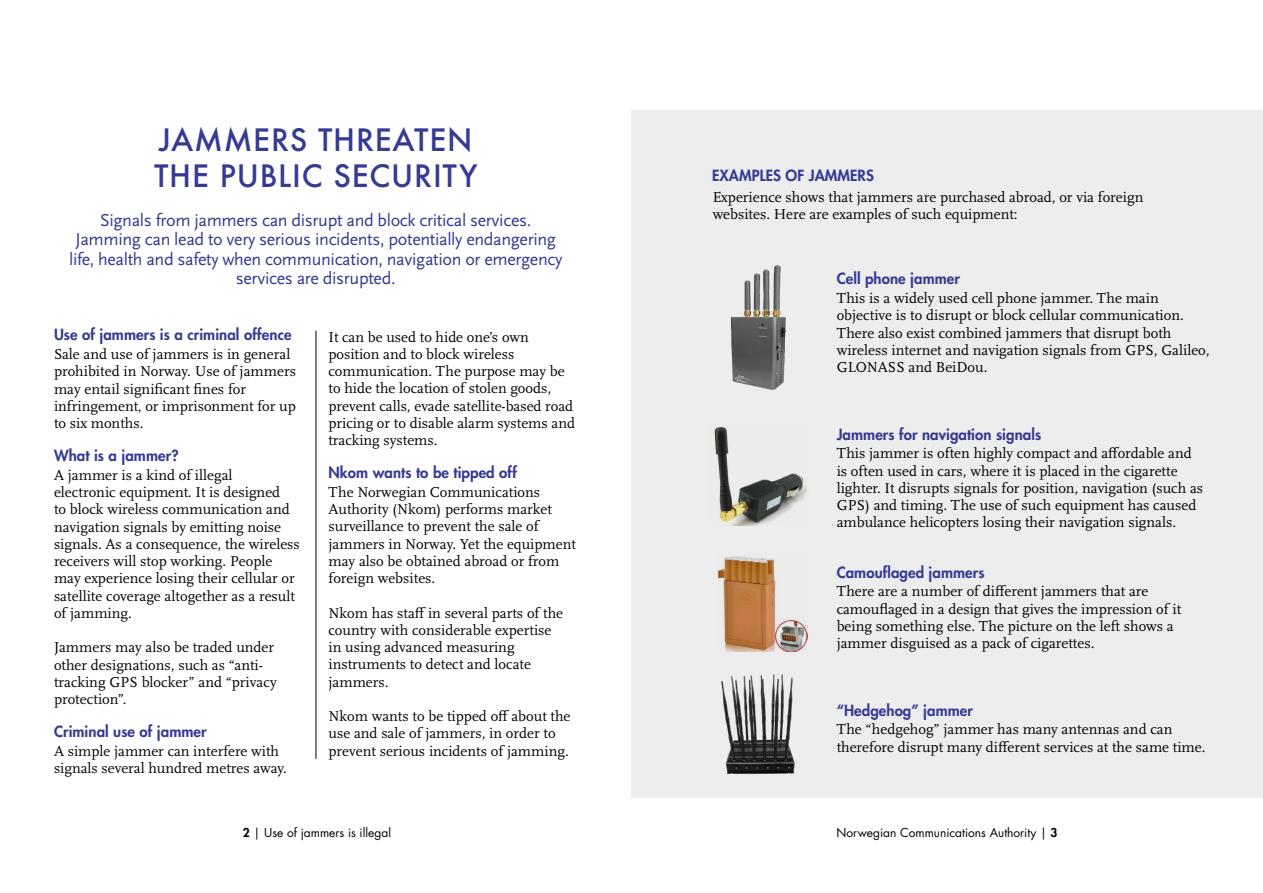
<style>
.page{position:relative;width:1263px;height:893px;background:#fff}
.page>*{position:absolute;margin:0;border:0;box-sizing:border-box;transform-origin:0 0}
.t1{font:500 30px/36px "Futura";letter-spacing:.025em;color:#353b90}
.t2{font:18px/19.5px "Scala Sans Pro";letter-spacing:-.02em;color:#353b90;text-align:center}
.t3{font:15px/17.2px "Scala Pro";color:#000}
.t4{font:800 15px "Futura Std";letter-spacing:.005em;color:#353b90}
.t5{font:12px "Futura Std";color:#000}
.s1{font-weight:800}
</style>
<div class="page">
<div style="left:631px;top:111px;width:632px;height:687px;background:#ededed"></div>
<hr style="left:316px;top:331px;width:1px;height:428px;background:#000">
<img style="left:717px;top:556px;width:91px;height:96px">
<img style="left:730px;top:265px;width:56px;height:125px">
<img style="left:721px;top:674px;width:74px;height:100px">
<img style="left:714px;top:426px;width:93px;height:99px">
<h1 class="t1" style="left:154px;top:122px;width:325px">JAMMERS THREATEN<br>THE PUBLIC SECURITY</h1>
<p class="t2" style="left:69px;top:210px;width:495px">Signals from jammers can disrupt and block critical services.<br>Jamming can lead to very serious incidents, potentially endangering life, health and safety when communication, navigation or emergency services are disrupted.</p>
<p class="t4" style="left:54px;top:325px;width:239px">Use of jammers is a criminal offence</p>
<p class="t3" style="left:54px;top:346px;width:243px">Sale and use of jammers is in general prohibited in Norway. Use of jammers may entail significant fines for infringement, or imprisonment for up to six months.</p>
<p class="t4" style="left:54px;top:446px;width:126px">What is a jammer?</p>
<p class="t3" style="left:54px;top:467px;width:247px">A jammer is a kind of illegal<br>electronic equipment. It is designed<br>to block wireless communication and navigation signals by emitting noise signals. As a consequence, the wireless receivers will stop working. People may experience losing their cellular or satellite coverage altogether as a result of jamming.</p>
<p class="t3" style="left:54px;top:639px;width:224px">Jammers may also be traded under other designations, such as “anti&shy;tracking GPS blocker” and “privacy protection”.</p>
<p class="t4" style="left:54px;top:722px;width:154px">Criminal use of jammer</p>
<p class="t3" style="left:54px;top:743px;width:234px">A simple jammer can interfere with signals several hundred metres away.</p>
<p class="t3" style="left:328px;top:328px;width:248px">It can be used to hide one’s own position and to block wireless communication. The purpose may be to hide the location of stolen goods, prevent calls, evade satellite-based road pricing or to disable alarm systems and tracking systems.</p>
<p class="t4" style="left:328px;top:463px;width:190px">Nkom wants to be tipped off</p>
<p class="t3" style="left:328px;top:484px;width:249px">The Norwegian Communications<br>Authority (Nkom) performs market surveillance to prevent the sale of jammers in Norway. Yet the equipment may also be obtained abroad or from foreign websites.</p>
<p class="t3" style="left:328px;top:604px;width:236px">Nkom has staff in several parts of the country with considerable expertise in using advanced measuring instruments to detect and locate jammers.</p>
<p class="t3" style="left:328px;top:708px;width:243px">Nkom wants to be tipped off about the use and sale of jammers, in order to prevent serious incidents of jamming.</p>
<p class="t4" style="left:712px;top:166px;width:163px">EXAMPLES OF JAMMERS</p>
<p class="t3" style="left:713px;top:189px;width:432px">Experience shows that jammers are purchased abroad, or via foreign websites. Here are examples of such equipment:</p>
<p class="t4" style="left:837px;top:269px;width:125px">Cell phone jammer</p>
<p class="t3" style="left:837px;top:290px;width:374px">This is a widely used cell phone jammer. The main objective is to disrupt or block cellular communication.<br>There also exist combined jammers that disrupt both wireless internet and navigation signals from GPS, Galileo, GLONASS and BeiDou.</p>
<p class="t4" style="left:837px;top:425px;width:206px">Jammers for navigation signals</p>
<p class="t3" style="left:837px;top:445px;width:368px">This jammer is often highly compact and affordable and is often used in cars, where it is placed in the cigarette lighter. It disrupts signals for position, navigation (such as GPS) and timing. The use of such equipment has caused ambulance helicopters losing their navigation signals.</p>
<p class="t4" style="left:837px;top:563px;width:149px">Camouflaged jammers</p>
<p class="t3" style="left:837px;top:583px;width:346px">There are a number of different jammers that are camouflaged in a design that gives the impression of it being something else. The picture on the left shows a jammer disguised as a pack of cigarettes.</p>
<p class="t4" style="left:837px;top:701px;width:138px">“Hedgehog” jammer</p>
<p class="t3" style="left:837px;top:721px;width:370px">The “hedgehog” jammer has many antennas and can therefore disrupt many different services at the same time.</p>
<p class="t5" style="left:243px;top:825px;width:150px"><span class="s1">2</span> | Use of jammers is illegal</p>
<p class="t5" style="left:836px;top:825px;width:222px">Norwegian Communications Authority | <span class="s1">3</span></p>
</div>
